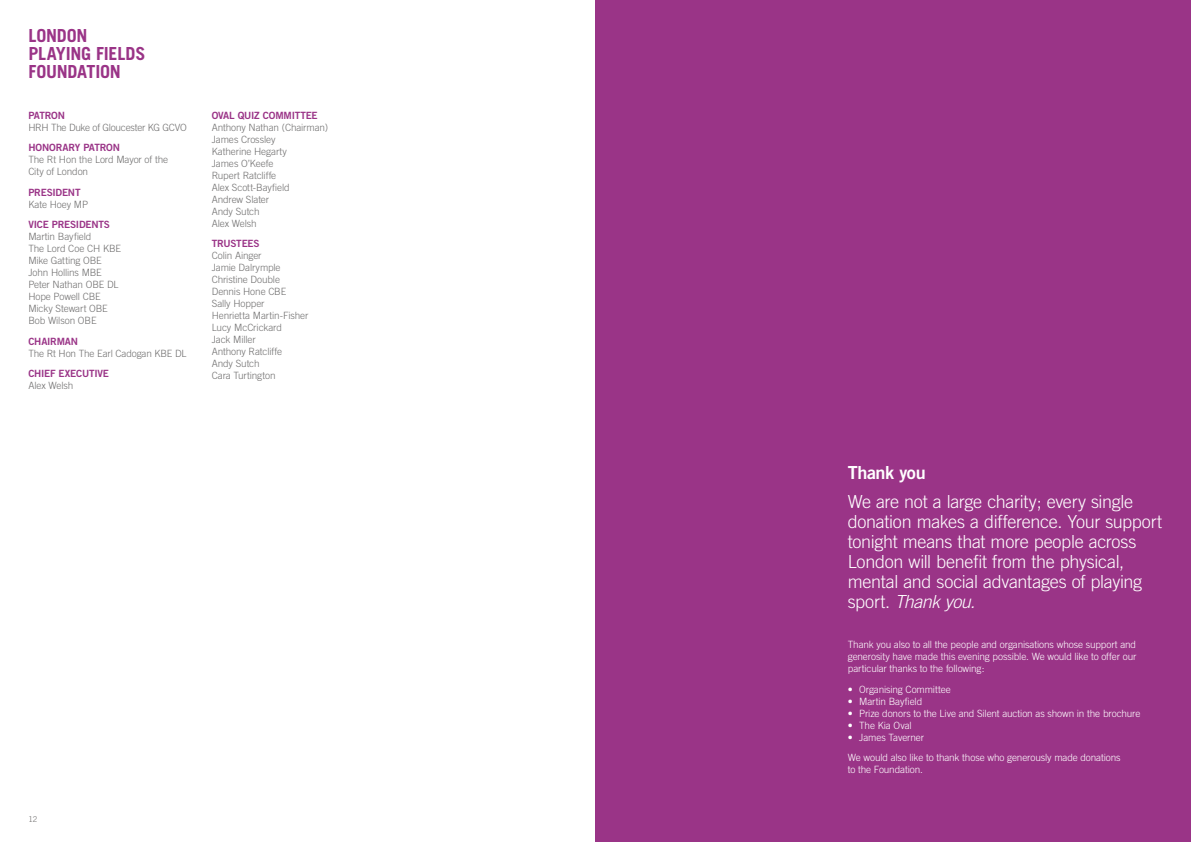
<style>
.page{position:relative;width:1191px;height:842px;background:#fff}
.page>*{position:absolute;margin:0;border:0;box-sizing:border-box;transform-origin:0 0}
.t1{font:300 18px/20px "Trade Gothic";letter-spacing:-.02em;color:#fff}
.t2{font:700 18px/18px "Trade Gothic";letter-spacing:-.015em;color:#9a3487}
.t3{font:18px "Trade Gothic Bold Two";letter-spacing:-.025em;color:#fff}
.t4{font:300 10px/12px "Trade Gothic";letter-spacing:-.01em;color:#706f6f}
.t5{font:300 10px/12px "Trade Gothic";letter-spacing:-.01em;color:#fff;text-align:justify}
.t6{font:10px "Trade Gothic Bold Two";letter-spacing:-.02em;color:#9a3487}
.t7{font:300 8px "Trade Gothic";color:#706f6f}
.s1{font-style:italic}
</style>
<div class="page">
<div style="left:595px;top:0;width:596px;height:842px;background:#9a3487"></div>
<h1 class="t2" style="left:28px;top:27px;width:119px">LONDON<br>PLAYING FIELDS<br>FOUNDATION</h1>
<p class="t6" style="left:28px;top:109px;width:38px">PATRON</p>
<p class="t4" style="left:28px;top:121px;width:160px">HRH The Duke of Gloucester KG GCVO</p>
<p class="t6" style="left:28px;top:141px;width:93px">HONORARY PATRON</p>
<p class="t4" style="left:28px;top:153px;width:141px">The Rt Hon the Lord Mayor of the<br>City of London</p>
<p class="t6" style="left:28px;top:186px;width:54px">PRESIDENT</p>
<p class="t4" style="left:28px;top:198px;width:61px">Kate Hoey MP</p>
<p class="t6" style="left:28px;top:218px;width:83px">VICE PRESIDENTS</p>
<p class="t4" style="left:28px;top:230px;width:94px">Martin Bayfield<br>The Lord Coe CH KBE<br>Mike Gatting OBE<br>John Hollins MBE<br>Peter Nathan OBE DL<br>Hope Powell CBE<br>Micky Stewart OBE<br>Bob Wilson OBE</p>
<p class="t6" style="left:28px;top:335px;width:51px">CHAIRMAN</p>
<p class="t4" style="left:28px;top:347px;width:160px">The Rt Hon The Earl Cadogan KBE DL</p>
<p class="t6" style="left:28px;top:367px;width:82px">CHIEF EXECUTIVE</p>
<p class="t4" style="left:28px;top:379px;width:46px">Alex Welsh</p>
<p class="t6" style="left:212px;top:109px;width:107px">OVAL QUIZ COMMITTEE</p>
<p class="t4" style="left:212px;top:121px;width:118px">Anthony Nathan (Chairman)<br>James Crossley<br>Katherine Hegarty<br>James O’Keefe<br>Rupert Ratcliffe<br>Alex Scott-Bayfield<br>Andrew Slater<br>Andy Sutch<br>Alex Welsh</p>
<p class="t6" style="left:212px;top:237px;width:49px">TRUSTEES</p>
<p class="t4" style="left:212px;top:249px;width:98px">Colin Ainger<br>Jamie Dalrymple<br>Christine Double<br>Dennis Hone CBE<br>Sally Hopper<br>Henrietta Martin-Fisher<br>Lucy McCrickard<br>Jack Miller<br>Anthony Ratcliffe<br>Andy Sutch<br>Cara Turtington</p>
<p class="t7" style="left:28px;top:814px;width:10px">12</p>
<h1 class="t3" style="left:847px;top:462px;width:79px">Thank you</h1>
<h1 class="t1" style="left:847px;top:491px;width:316px">We are not a large charity; every single donation makes a difference. Your support tonight means that more people across London will benefit from the physical, mental and social advantages of playing sport. <span class="s1">Thank you.</span></h1>
<p class="t5" style="left:847px;top:638px;width:290px">Thank you also to all the people and organisations whose support and generosity have made this evening possible. We would like to offer our particular thanks to the following:</p>
<p class="t5" style="left:847px;top:683px;width:104px">• Organising Committee</p>
<p class="t5" style="left:847px;top:695px;width:76px">• Martin Bayfield</p>
<p class="t5" style="left:847px;top:707px;width:294px">• Prize donors to the Live and Silent auction as shown in the brochure</p>
<p class="t5" style="left:847px;top:719px;width:65px">• The Kia Oval</p>
<p class="t5" style="left:847px;top:727px;width:274px;line-height:20.5px">• James Taverner<br>We would also like to thank those who generously made donations</p>
<p class="t5" style="left:847px;top:763px;width:77px">to the Foundation.</p>
</div>
